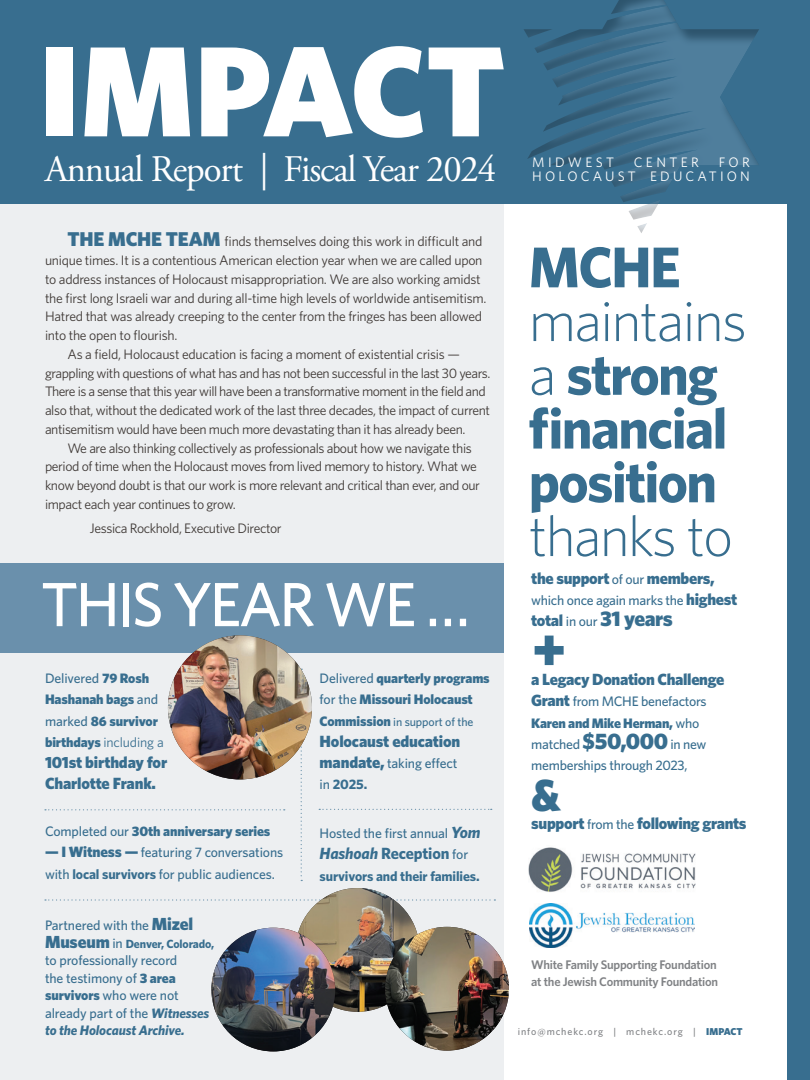
<style>
.page{position:relative;width:810px;height:1080px;background:#fff}
.page>*{position:absolute;margin:0;border:0;box-sizing:border-box;transform-origin:0 0}
.t1{font:900 128.75px "Whitney";color:#fff}
.Text_Main{font:500 62.5px "Whitney";letter-spacing:-.04em;color:#fff}
.t2{font:900 62.5px "Whitney";color:#386e8f}
.Text_Main-2{font:700 57.5px/53.8px "Whitney";letter-spacing:-.03em;color:#386e8f}
.t3{font:900 45px "Whitney";color:#386e8f}
.t4{font:37.5px "Adobe Garamond Pro";letter-spacing:-.03em;color:#fff}
.t5{font:900 21.25px "Whitney";letter-spacing:-.02em;color:#386e8f}
.t6{font:900 16.25px/21.2px "Whitney";letter-spacing:-.02em;color:#386e8f}
.t7{font:700 16.25px "Whitney";letter-spacing:-.01em;color:#386e8f}
._11-15_Whitney_Book_Gray{font:13.75px/18.8px "Whitney";letter-spacing:-.03em;color:#3e3835}
.t8{font:500 13.75px/21.2px "Whitney";letter-spacing:-.01em;color:#386e8f}
.t9{font:900 13.75px/21.2px "Whitney";letter-spacing:-.01em;color:#386e8f}
.t10{font:13.75px/14.1px "Whitney";letter-spacing:.23em;color:#fff;text-align:right}
.t11{font:700 13.75px "Whitney";letter-spacing:-.01em;color:#386e8f}
.t12{font:13.75px "Whitney";letter-spacing:.25em;color:#fff}
.t13{font:600 12.5px/17.5px "Whitney";letter-spacing:-.02em;color:#808285}
.t14{font:700 11.88px "Whitney";letter-spacing:-.01em;color:#386e8f}
.t15{font:500 11.88px "Whitney";letter-spacing:-.01em;color:#386e8f}
.t16{font:500 10px "Whitney";letter-spacing:.09em;color:#808285}
.s1{font-weight:900;font-size:20px;color:#386e8f}
.s2{font-weight:500}
.s3{font-weight:400}
.s4{font-weight:900;font-size:15px}
.s5{font-weight:700}
.s6{font-weight:900;font-size:17.5px}
.s7{font-weight:500;font-size:13.75px}
.s8{font-weight:900}
.s9{font-weight:700;font-style:italic}
.s10{font-weight:900;font-size:13.75px}
.s11{font-weight:900;font-size:16.25px}
.s12{font-weight:700;font-style:italic;font-size:16.25px}
.s13{font-style:italic}
.s14{font-weight:300}
.s15{font-size:16.25px}
.s16{font-weight:900;font-size:22.5px}
.s17{font-weight:900;color:#386e8f}
</style>
<div class="page">
<div style="left:0;top:202px;width:504px;height:878px;background:#edeff1"></div>
<div style="left:0;top:563px;width:504px;height:89px;background:#6a90ac"></div>
<div style="left:788px;top:0;width:22px;height:1080px;background:#386e8f"></div>
<div style="left:0;top:0;width:810px;height:203px;background:#386e8f"></div>
<svg style="left:522px;top:0;width:237px;height:233px"></svg>
<img style="left:529px;top:847px;width:166px;height:45px">
<img style="left:529px;top:903px;width:165px;height:44px">
<svg style="left:45px;top:809px;width:240px;height:1px"></svg>
<svg style="left:45px;top:899px;width:450px;height:2px"></svg>
<svg style="left:319px;top:809px;width:173px;height:1px"></svg>
<svg style="left:301px;top:669px;width:1px;height:212px"></svg>
<img style="left:168px;top:635px;width:144px;height:144px;border-radius:72px">
<img style="left:296px;top:888px;width:123px;height:124px;border-radius:62px">
<img style="left:385px;top:927px;width:124px;height:124px;border-radius:62px">
<img style="left:211px;top:928px;width:124px;height:123px;border-radius:62px">
<p class="t1" style="left:39px;top:5px;width:467px">IMPACT</p>
<p class="t4" style="left:45px;top:147px;width:453px">Annual Report | Fiscal Year 2024</p>
<p class="t12" style="left:532px;top:153px;width:83px">MIDWEST</p>
<p class="t10" style="left:634px;top:155px;width:67px">CENTER</p>
<p class="t10" style="left:532px;top:155px;width:219px">FOR<br>HOLOCAUST EDUCATION</p>
<p class="_11-15_Whitney_Book_Gray" style="left:45px;top:232px;width:443px;text-indent:22px"><span class="s1">THE MCHE TEAM</span> finds themselves doing this work in difficult and unique times. It is a contentious American election year when we are called upon to address instances of Holocaust misappropriation. We are also working amidst the first long Israeli war and during all-time high levels of worldwide antisemitism.<br>Hatred that was already creeping to the center from the fringes has been allowed into the open to flourish.</p>
<p class="_11-15_Whitney_Book_Gray" style="left:45px;top:344px;width:447px;text-indent:22px">As a field, Holocaust education is facing a moment of existential crisis — grappling with questions of what has and has not been successful in the last 30 years.<br>There is a sense that this year will have been a transformative moment in the field and also that, without the dedicated work of the last three decades, the impact of current antisemitism would have been much more devastating than it has already been.</p>
<p class="_11-15_Whitney_Book_Gray" style="left:45px;top:438px;width:437px;text-indent:22px">We are also thinking collectively as professionals about how we navigate this period of time when the Holocaust moves from lived memory to history. What we know beyond doubt is that our work is more relevant and critical than ever, and our impact each year continues to grow.</p>
<p class="_11-15_Whitney_Book_Gray" style="left:90px;top:519px;width:193px">Jessica Rockhold, Executive Director</p>
<p class="Text_Main" style="left:41px;top:563px;width:431px">THIS YEAR WE …</p>
<p class="t9" style="left:45px;top:667px;width:115px"><span class="s2">Delivered</span> 79 Rosh<br>Hashanah bags <span class="s2">and</span></p>
<p class="t9" style="left:45px;top:710px;width:120px"><span class="s2">marked</span> 86 survivor birthdays <span class="s3">including a</span></p>
<p class="t6" style="left:45px;top:751px;width:124px">101st birthday for<br>Charlotte Frank.</p>
<p class="t9" style="left:45px;top:820px;width:227px"><span class="s2">Completed our</span> 30th anniversary series</p>
<p class="t8" style="left:45px;top:842px;width:240px"><span class="s4">— I Witness —</span> featuring 7 conversations with <span class="s5">local survivors</span> for public audiences.</p>
<p class="t8" style="left:45px;top:915px;width:150px">Partnered with the <span class="s6">Mizel</span></p>
<p class="t14" style="left:45px;top:936px;width:171px"><span class="s6">Museum</span> <span class="s7">in</span> Denver, Colorado,</p>
<p class="t8" style="left:45px;top:952px;width:166px;line-height:17.5px">to professionally record<br>the testimony of <span class="s8">3 area survivors</span> who were not already part of the <span class="s9">Witnesses to the Holocaust Archive.</span></p>
<p class="t9" style="left:320px;top:667px;width:172px"><span class="s2">Delivered</span> quarterly programs <span class="s2">for the</span> Missouri Holocaust</p>
<p class="t15" style="left:320px;top:714px;width:155px"><span class="s10">Commission</span> in support of the</p>
<p class="t6" style="left:320px;top:730px;width:142px">Holocaust education</p>
<p class="t8" style="left:320px;top:752px;width:139px"><span class="s11">mandate,</span> taking effect in <span class="s5">2025.</span></p>
<p class="t8" style="left:320px;top:823px;width:163px">Hosted the first annual <span class="s12">Yom</span></p>
<p class="t7" style="left:320px;top:843px;width:150px"><span class="s13">Hashoah</span> Reception <span class="s7">for</span></p>
<p class="t11" style="left:320px;top:867px;width:162px">survivors and their families.</p>
<p class="Text_Main-2" style="left:529px;top:239px;width:220px">MCHE <span class="s14">maintains a</span> strong financial position <span class="s14">thanks to</span></p>
<p class="t6" style="left:531px;top:567px;width:185px">the support <span class="s7">of our</span> members,</p>
<p class="t8" style="left:531px;top:590px;width:207px">which once again marks the <span class="s11">highest</span></p>
<p class="t5" style="left:531px;top:605px;width:143px"><span class="s15">total</span> <span class="s7">in our</span> 31 years</p>
<p class="t2" style="left:531px;top:608px;width:37px">+</p>
<p class="t6" style="left:531px;top:668px;width:195px">a Legacy Donation Challenge</p>
<p class="t8" style="left:531px;top:691px;width:177px"><span class="s11">Grant</span> from MCHE benefactors<br><span class="s8">Karen and Mike Herman,</span> who matched <span class="s16">$50,000</span> in new memberships through 2023,</p>
<p class="t3" style="left:531px;top:765px;width:31px">&amp;</p>
<p class="t6" style="left:531px;top:812px;width:217px">support <span class="s7">from the</span> following grants</p>
<p class="t13" style="left:531px;top:956px;width:188px">White Family Supporting Foundation at the Jewish Community Foundation</p>
<p class="t16" style="left:518px;top:1025px;width:226px">info@mchekc.org | mchekc.org | <span class="s17">IMPACT</span></p>
</div>
